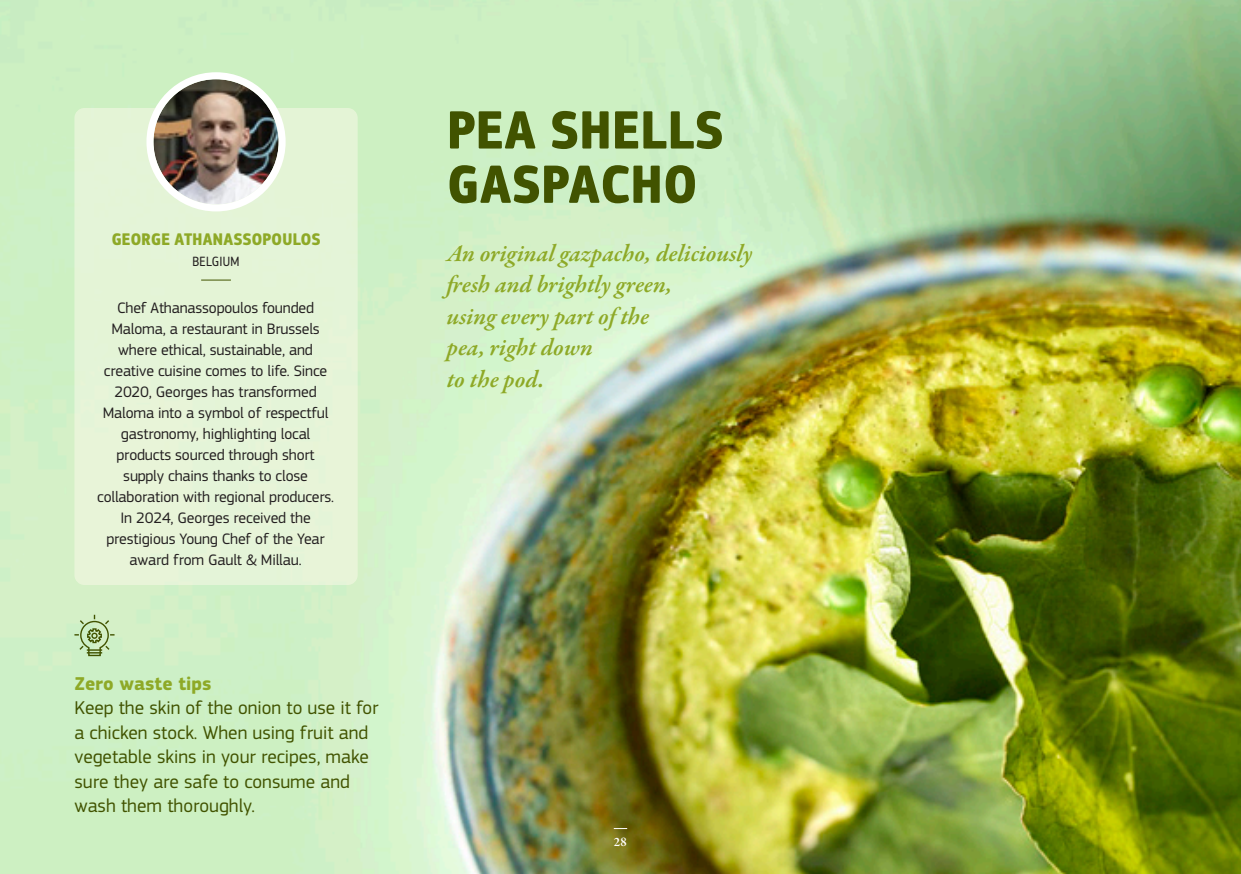
<style>
.page{position:relative;width:1241px;height:874px;background:#fff}
.page>*{position:absolute;margin:0;border:0;box-sizing:border-box;transform-origin:0 0}
.t1{font:700 56px/54.2px "EC Square Sans Cond Pro";letter-spacing:.02em;color:#415300}
.intro{font:italic 600 24.5px/31.5px "Garamond Premr Pro";color:#8ea927}
.t2{font:19.25px/24.5px "EC Square Sans Pro";color:#415300}
.t3{font:700 19.25px "EC Square Sans Pro";color:#8ea927}
.t4{font:700 17.5px "EC Square Sans Cond Pro";letter-spacing:.02em;color:#8ea927}
.bio_chef{font:15.75px/21px "EC Square Sans Pro";letter-spacing:-.01em;color:#231f20;text-align:center}
.t5{font:14px "EC Square Sans Cond Pro";letter-spacing:.02em;color:#231f20}
.t6{font:600 13.12px "Garamond Premr Pro";color:#fff}
</style>
<div class="page">
<img style="left:0;top:0;width:1240px;height:873px">
<svg style="left:613px;top:827px;width:14px;height:1px"></svg>
<div style="left:74px;top:108px;width:283px;height:476px;background:#e4f4d8;border-radius:10px"></div>
<hr style="left:201px;top:279px;width:30px;height:1px;background:#415300">
<img style="left:153px;top:79px;width:125px;height:125px;border-radius:63px">
<div style="left:146px;top:72px;width:139px;height:139px;border:7px solid #fff;border-radius:50%"></div>
<svg style="left:73px;top:613px;width:43px;height:43px"></svg>
<p class="t4" style="left:112px;top:229px;width:210px">GEORGE ATHANASSOPOULOS</p>
<p class="t5" style="left:192px;top:254px;width:48px">BELGIUM</p>
<p class="bio_chef" style="left:97px;top:297px;width:238px">Chef Athanassopoulos founded<br>Maloma, a restaurant in Brussels where ethical, sustainable, and creative cuisine comes to life. Since<br>2020, Georges has transformed<br>Maloma into a symbol of respectful gastronomy, highlighting local products sourced through short supply chains thanks to close collaboration with regional producers.<br>In 2024, Georges received the prestigious Young Chef of the Year award from Gault &amp; Millau.</p>
<p class="t3" style="left:74px;top:671px;width:139px">Zero waste tips</p>
<p class="t2" style="left:74px;top:695px;width:305px">Keep the skin of the onion to use it for a chicken stock. When using fruit and vegetable skins in your recipes, make sure they are safe to consume and wash them thoroughly.</p>
<h1 class="t1" style="left:447px;top:104px;width:277px">PEA SHELLS<br>GASPACHO</h1>
<p class="intro" style="left:446px;top:238px;width:307px">An original gazpacho, deliciously fresh and brightly green,<br>using every part of the<br>pea, right down<br>to the pod.</p>
<p class="t6" style="left:614px;top:833px;width:15px">28</p>
</div>
